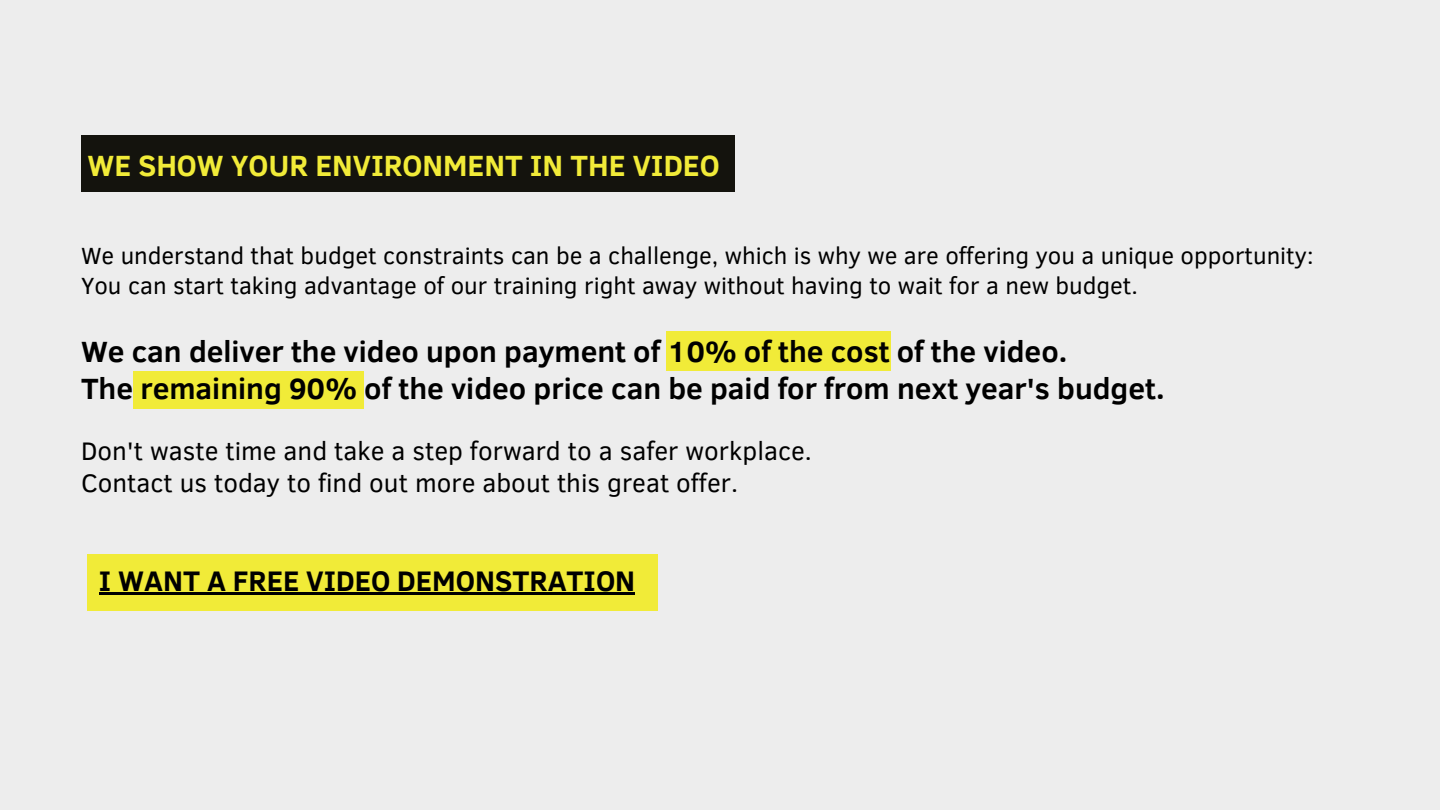
<style>
.page{position:relative;width:1440px;height:810px;background:#ededed}
.page>*{position:absolute;margin:0;border:0;box-sizing:border-box;transform-origin:0 0}
.t1{font:700 30px/37.5px "Clear Sans";color:#000}
.t2{font:700 30px "Clear Sans";color:#f1eb38}
.t3{font:700 29px "Clear Sans";color:#000}
.t4{font:26px "Clear Sans";color:#000}
.t5{font:24px "Clear Sans";color:#000}
</style>
<div class="page">
<div style="left:666px;top:332px;width:225px;height:39px;background:#f1eb38"></div>
<div style="left:133px;top:372px;width:231px;height:37px;background:#f1eb38"></div>
<div style="left:81px;top:135px;width:653px;height:56px;background:#14130d"></div>
<div style="left:88px;top:554px;width:570px;height:57px;background:#f1eb38"></div>
<hr style="left:99px;top:593px;width:200px;height:2px;background:#000">
<hr style="left:299px;top:593px;width:336px;height:2px;background:#000">
<h1 class="t2" style="left:87px;top:143px;width:634px">WE SHOW YOUR ENVIRONMENT IN THE VIDEO</h1>
<p class="t5" style="left:81px;top:238px;width:1234px">We understand that budget constraints can be a challenge, which is why we are offering you a unique opportunity:</p>
<p class="t5" style="left:81px;top:268px;width:1058px">You can start taking advantage of our training right away without having to wait for a new budget.</p>
<h2 class="t1" style="left:81px;top:331px;width:1085px">We can deliver the video upon payment of 10% of the cost of the video.<br>The remaining 90% of the video price can be paid for from next year's budget.</h2>
<p class="t4" style="left:81px;top:432px;width:732px">Don't waste time and take a step forward to a safer workplace.</p>
<p class="t4" style="left:81px;top:464px;width:659px">Contact us today to find out more about this great offer.</p>
<h1 class="t3" style="left:99px;top:560px;width:538px">I WANT A FREE VIDEO DEMONSTRATION</h1>
</div>
